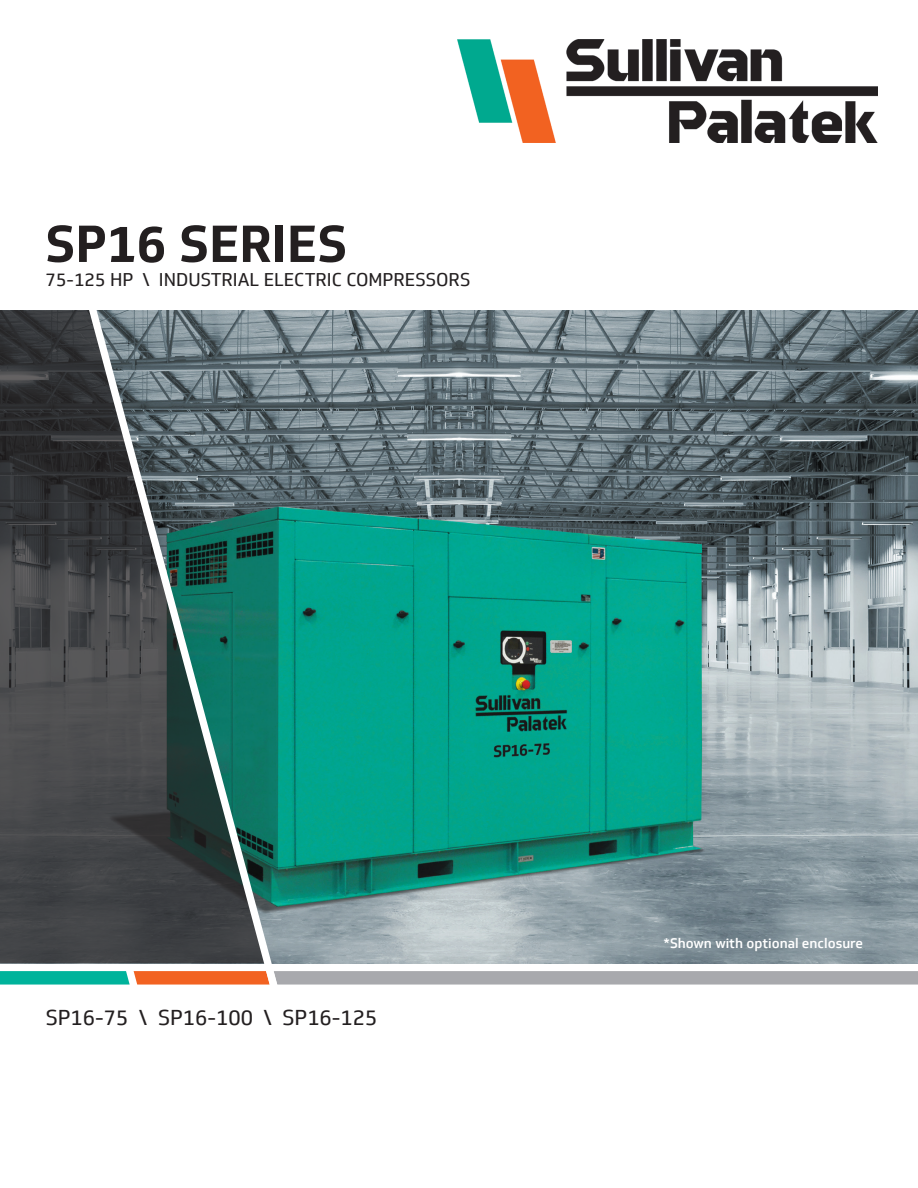
<style>
.page{position:relative;width:918px;height:1188px;background:#fff}
.page>*{position:absolute;margin:0;border:0;box-sizing:border-box;transform-origin:0 0}
.t1{font:700 51px "Soleto";color:#231f20}
.t2{font:21px "Soleto";color:#231f20}
.t3{font:18px "Soleto";color:#231f20}
.t4{font:500 13.5px "Soleto";color:#fff}
</style>
<div class="page">
<svg style="left:286px;top:971px;width:632px;height:14px;background:#abacb0"></svg>
<img style="left:457px;top:40px;width:421px;height:102px">
<img style="left:286px;top:310px;width:632px;height:653px">
<svg style="left:0;top:310px;width:286px;height:675px;background:#455958"></svg>
<h1 class="t1" style="left:46px;top:212px;width:303px">SP16 SERIES</h1>
<p class="t3" style="left:46px;top:269px;width:426px">75-125 HP \ INDUSTRIAL ELECTRIC COMPRESSORS</p>
<p class="t2" style="left:46px;top:1005px;width:333px">SP16-75 \ SP16-100 \ SP16-125</p>
<p class="t4" style="left:664px;top:935px;width:201px">*Shown with optional enclosure</p>
</div>
